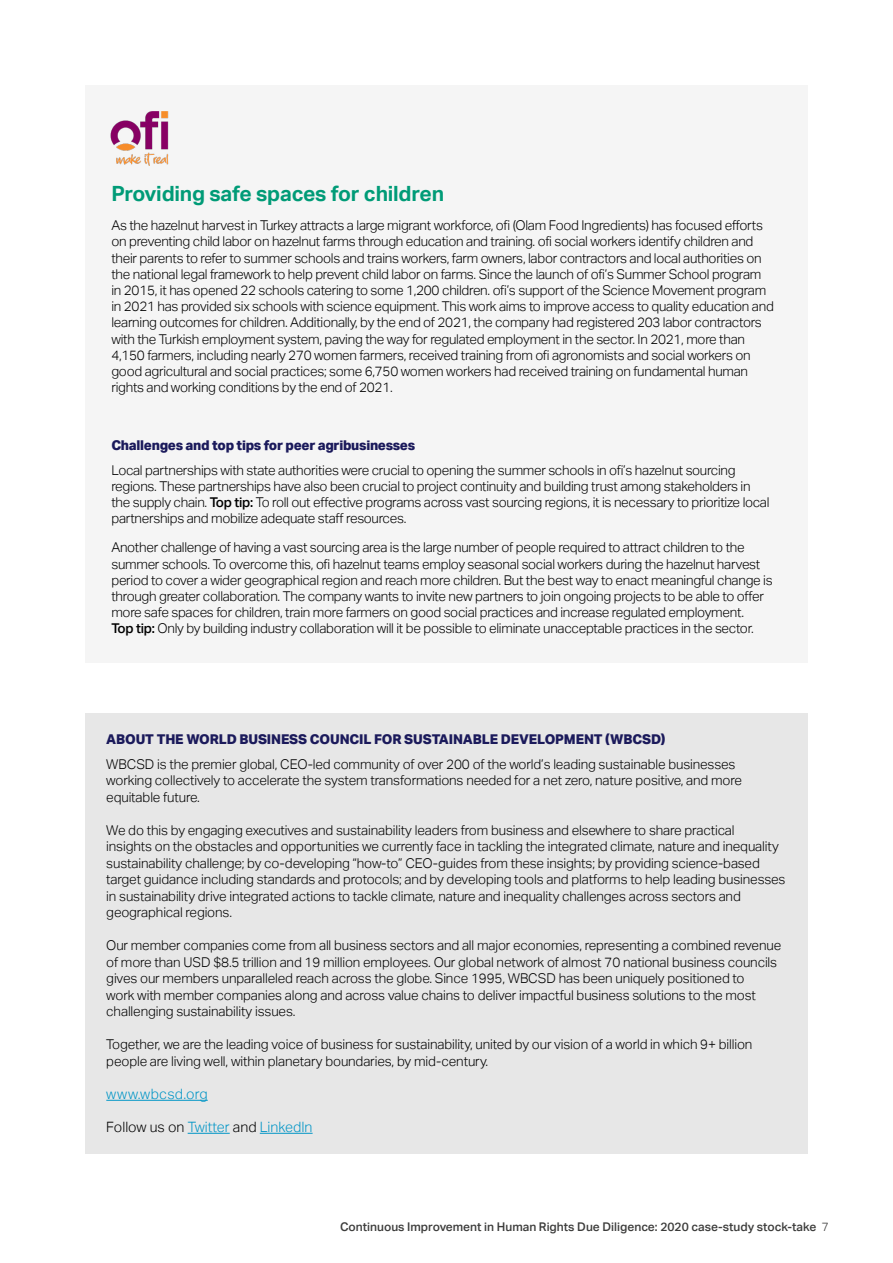
<style>
.page{position:relative;width:893px;height:1263px;background:#fff}
.page>*{position:absolute;margin:0;border:0;box-sizing:border-box;transform-origin:0 0}
.t1{font:700 21px "Aktiv Grotesk";letter-spacing:-.01em;color:#009b77}
.t2{font:300 14.25px "Aktiv Grotesk";color:#0095c6}
.t3{font:300 14.25px "Aktiv Grotesk";letter-spacing:.02em;color:#0095c6}
.t4{font:300 13.5px/16.2px "Aktiv Grotesk";letter-spacing:-.02em;color:#000}
.t5{font:800 13.5px "Aktiv Grotesk";letter-spacing:-.01em;color:#1b1a5b}
.t6{font:500 12px "Aktiv Grotesk";color:#3c3c3b}
.s1{font-weight:500}
.s2{color:#000}
.s3{font-weight:300}
</style>
<div class="page">
<div style="left:85px;top:85px;width:723px;height:577px;background:#f5f5f5"></div>
<img style="left:110px;top:112px;width:59px;height:54px">
<div style="left:85px;top:713px;width:723px;height:440px;background:#e7e7e7"></div>
<hr style="left:106px;top:1100px;width:102px;height:1px;background:#0095c6">
<hr style="left:188px;top:1133px;width:42px;height:1px;background:#0095c6">
<hr style="left:260px;top:1133px;width:53px;height:1px;background:#0095c6">
<h1 class="t1" style="left:111px;top:182px;width:334px">Providing safe spaces for children</h1>
<p class="t4" style="left:111px;top:217px;width:664px">As the hazelnut harvest in Turkey attracts a large migrant workforce, ofi (Olam Food Ingredients) has focused efforts on preventing child labor on hazelnut farms through education and training. ofi social workers identify children and their parents to refer to summer schools and trains workers, farm owners, labor contractors and local authorities on the national legal framework to help prevent child labor on farms. Since the launch of ofi’s Summer School program in 2015, it has opened 22 schools catering to some 1,200 children. ofi’s support of the Science Movement program in 2021 has provided six schools with science equipment. This work aims to improve access to quality education and learning outcomes for children. Additionally, by the end of 2021, the company had registered 203 labor contractors with the Turkish employment system, paving the way for regulated employment in the sector. In 2021, more than 4,150 farmers, including nearly 270 women farmers, received training from ofi agronomists and social workers on good agricultural and social practices; some 6,750 women workers had received training on fundamental human rights and working conditions by the end of 2021.</p>
<p class="t5" style="left:111px;top:438px;width:305px">Challenges and top tips for peer agribusinesses</p>
<p class="t4" style="left:111px;top:462px;width:660px">Local partnerships with state authorities were crucial to opening the summer schools in ofi’s hazelnut sourcing regions. These partnerships have also been crucial to project continuity and building trust among stakeholders in the supply chain. <span class="s1">Top tip:</span> To roll out effective programs across vast sourcing regions, it is necessary to prioritize local partnerships and mobilize adequate staff resources.</p>
<p class="t4" style="left:111px;top:540px;width:663px">Another challenge of having a vast sourcing area is the large number of people required to attract children to the summer schools. To overcome this, ofi hazelnut teams employ seasonal social workers during the hazelnut harvest period to cover a wider geographical region and reach more children. But the best way to enact meaningful change is through greater collaboration. The company wants to invite new partners to join ongoing projects to be able to offer more safe spaces for children, train more farmers on good social practices and increase regulated employment.<br><span class="s1">Top tip:</span> Only by building industry collaboration will it be possible to eliminate unacceptable practices in the sector.</p>
<p class="t5" style="left:106px;top:731px;width:561px">ABOUT THE WORLD BUSINESS COUNCIL FOR SUSTAINABLE DEVELOPMENT (WBCSD)</p>
<p class="t4" style="left:106px;top:756px;width:637px">WBCSD is the premier global, CEO-led community of over 200 of the world’s leading sustainable businesses working collectively to accelerate the system transformations needed for a net zero, nature positive, and more equitable future.</p>
<p class="t4" style="left:106px;top:822px;width:681px">We do this by engaging executives and sustainability leaders from business and elsewhere to share practical<br>insights on the obstacles and opportunities we currently face in tackling the integrated climate, nature and inequality sustainability challenge; by co-developing “how-to” CEO-guides from these insights; by providing science-based target guidance including standards and protocols; and by developing tools and platforms to help leading businesses in sustainability drive integrated actions to tackle climate, nature and inequality challenges across sectors and geographical regions.</p>
<p class="t4" style="left:106px;top:937px;width:676px">Our member companies come from all business sectors and all major economies, representing a combined revenue of more than USD $8.5 trillion and 19 million employees. Our global network of almost 70 national business councils gives our members unparalleled reach across the globe. Since 1995, WBCSD has been uniquely positioned to<br>work with member companies along and across value chains to deliver impactful business solutions to the most challenging sustainability issues.</p>
<p class="t4" style="left:106px;top:1036px;width:648px">Together, we are the leading voice of business for sustainability, united by our vision of a world in which 9+ billion people are living well, within planetary boundaries, by mid-century.</p>
<p class="t3" style="left:106px;top:1085px;width:103px">www.wbcsd.org</p>
<p class="t2" style="left:106px;top:1118px;width:208px"><span class="s2">Follow us on</span> Twitter <span class="s2">and</span> LinkedIn</p>
<p class="t6" style="left:340px;top:1219px;width:490px">Continuous Improvement in Human Rights Due Diligence: 2020 case-study stock-take <span class="s3">7</span></p>
</div>
